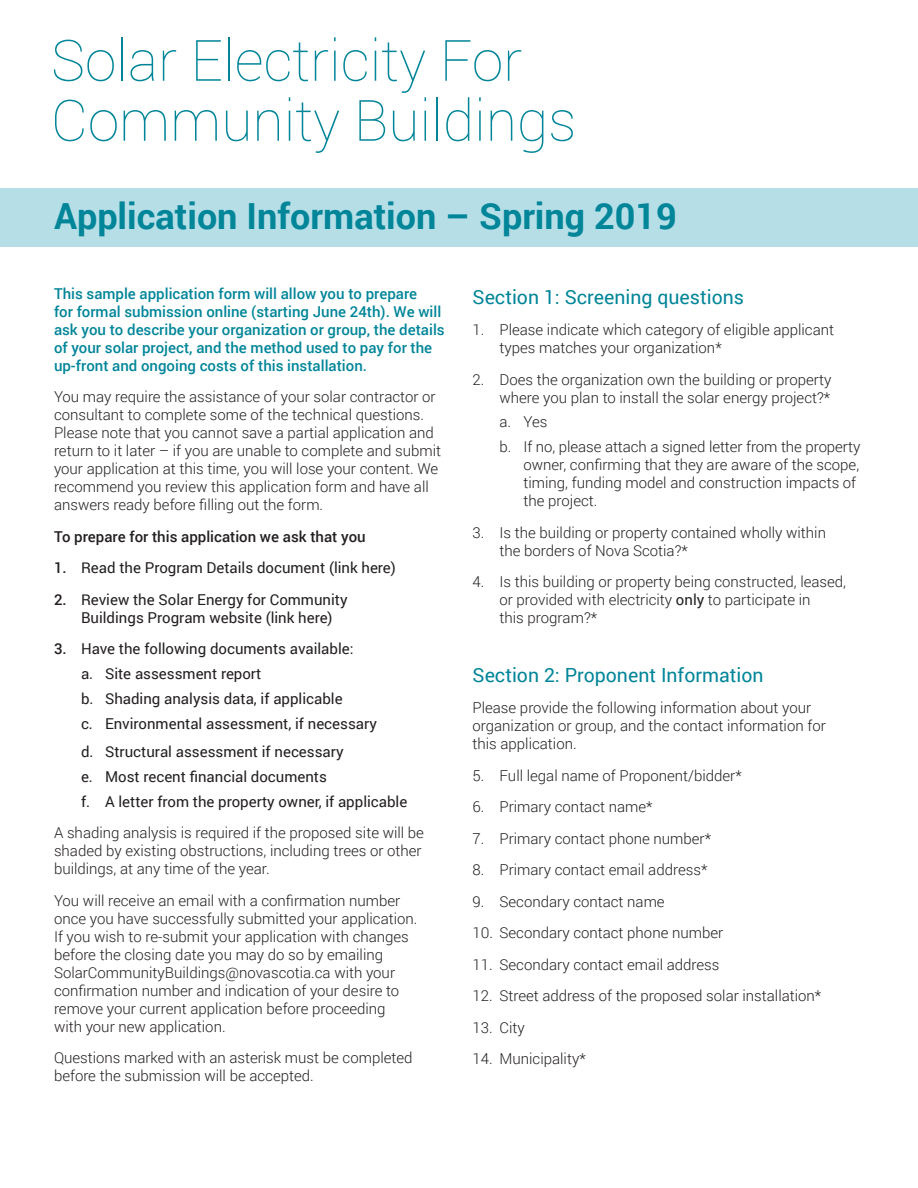
<style>
.page{position:relative;width:918px;height:1188px;background:#fff}
.page>*{position:absolute;margin:0;border:0;box-sizing:border-box;transform-origin:0 0}
.t1{font:100 57px/60px "Roboto";color:#008599}
.t2{font:700 36px "Roboto";color:#008599}
.Head_1{font:19.5px "Roboto";color:#008599}
.Body{font:300 15px/18px "Roboto";color:#231f20}
.Bullet_NUMBERS{font:300 15px/18px "Roboto";color:#231f20}
.Body-2{font:500 15px/18px "Roboto";color:#008599}
.Bullet_2_NUMBERS{font:15px "Roboto";color:#231f20}
.Bullet_2_NUMBERS-2{font:300 15px/18px "Roboto";color:#231f20}
.Bullet_NUMBERS-2{font:15px/18px "Roboto";color:#231f20}
.Body-3{font:500 15px "Roboto";color:#231f20}
.s1{font-weight:500}
.s2{font-weight:400}
</style>
<div class="page">
<div style="left:0;top:188px;width:918px;height:58px;background:#b6dee7"></div>
<p class="t1" style="left:51px;top:29px;width:527px">Solar Electricity For<br>Community Buildings</p>
<p class="t2" style="left:54px;top:190px;width:624px">Application Information – Spring 2019</p>
<p class="Body-2" style="left:54px;top:284px;width:392px">This sample application form will allow you to prepare<br>for formal submission online (starting June 24th). We will ask you to describe your organization or group, the details of your solar project, and the method used to pay for the up-front and ongoing costs of this installation.</p>
<p class="Body" style="left:54px;top:388px;width:389px">You may require the assistance of your solar contractor or consultant to complete some of the technical questions.<br>Please note that you cannot save a partial application and return to it later – if you are unable to complete and submit your application at this time, you will lose your content. We recommend you review this application form and have all answers ready before filling out the form.</p>
<p class="Body-3" style="left:54px;top:526px;width:313px">To prepare for this application we ask that you</p>
<p class="Bullet_NUMBERS-2" style="left:54px;top:559px;width:343px"><span class="s1">1.</span> Read the Program Details document (link here)</p>
<p class="Bullet_NUMBERS-2" style="left:81px;top:590px;width:268px;text-indent:-27px"><span class="s1">2.</span> Review the Solar Energy for Community<br>Buildings Program website (link here)</p>
<p class="Bullet_NUMBERS-2" style="left:54px;top:640px;width:301px"><span class="s1">3.</span> Have the following documents available:</p>
<p class="Bullet_2_NUMBERS" style="left:81px;top:663px;width:182px">a. Site assessment report</p>
<p class="Bullet_2_NUMBERS" style="left:81px;top:688px;width:263px">b. Shading analysis data, if applicable</p>
<p class="Bullet_2_NUMBERS" style="left:81px;top:713px;width:297px">c. Environmental assessment, if necessary</p>
<p class="Bullet_2_NUMBERS" style="left:81px;top:741px;width:264px">d. Structural assessment if necessary</p>
<p class="Bullet_2_NUMBERS" style="left:81px;top:766px;width:248px">e. Most recent financial documents</p>
<p class="Bullet_2_NUMBERS" style="left:81px;top:791px;width:328px">f. A letter from the property owner, if applicable</p>
<p class="Body" style="left:54px;top:823px;width:372px">A shading analysis is required if the proposed site will be shaded by existing obstructions, including trees or other buildings, at any time of the year.</p>
<p class="Body" style="left:54px;top:891px;width:365px">You will receive an email with a confirmation number once you have successfully submitted your application.<br>If you wish to re-submit your application with changes before the closing date you may do so by emailing SolarCommunityBuildings@novascotia.ca with your confirmation number and indication of your desire to remove your current application before proceeding<br>with your new application.</p>
<p class="Body" style="left:54px;top:1048px;width:360px">Questions marked with an asterisk must be completed before the submission will be accepted.</p>
<p class="Head_1" style="left:472px;top:283px;width:273px">Section 1: Screening questions</p>
<p class="Bullet_NUMBERS" style="left:500px;top:320px;width:336px;text-indent:-27px">1. Please indicate which category of eligible applicant types matches your organization*</p>
<p class="Bullet_NUMBERS" style="left:472px;top:370px;width:361px;text-align:right">2. Does the organization own the building or property where you plan to install the solar energy project?*</p>
<p class="Bullet_2_NUMBERS-2" style="left:500px;top:413px;width:49px">a. Yes</p>
<p class="Bullet_2_NUMBERS-2" style="left:524px;top:437px;width:338px;text-indent:-24px">b. If no, please attach a signed letter from the property owner, confirming that they are aware of the scope, timing, funding model and construction impacts of the project.</p>
<p class="Bullet_NUMBERS" style="left:500px;top:523px;width:328px;text-indent:-27px">3. Is the building or property contained wholly within the borders of Nova Scotia?*</p>
<p class="Bullet_NUMBERS" style="left:500px;top:572px;width:348px;text-indent:-27px">4. Is this building or property being constructed, leased, or provided with electricity <span class="s2">only</span> to participate in<br>this program?*</p>
<p class="Head_1" style="left:472px;top:661px;width:293px">Section 2: Proponent Information</p>
<p class="Body" style="left:472px;top:698px;width:355px">Please provide the following information about your organization or group, and the contact information for this application.</p>
<p class="Bullet_NUMBERS" style="left:472px;top:766px;width:271px">5. Full legal name of Proponent/bidder*</p>
<p class="Bullet_NUMBERS" style="left:472px;top:797px;width:182px">6. Primary contact name*</p>
<p class="Bullet_NUMBERS" style="left:472px;top:829px;width:240px">7. Primary contact phone number*</p>
<p class="Bullet_NUMBERS" style="left:472px;top:860px;width:236px">8. Primary contact email address*</p>
<p class="Bullet_NUMBERS" style="left:472px;top:892px;width:194px">9. Secondary contact name</p>
<p class="Bullet_NUMBERS" style="left:472px;top:923px;width:252px">10. Secondary contact phone number</p>
<p class="Bullet_NUMBERS" style="left:472px;top:955px;width:249px">11. Secondary contact email address</p>
<p class="Bullet_NUMBERS" style="left:472px;top:986px;width:350px">12. Street address of the proposed solar installation*</p>
<p class="Bullet_NUMBERS" style="left:472px;top:1018px;width:54px">13. City</p>
<p class="Bullet_NUMBERS" style="left:472px;top:1049px;width:115px">14. Municipality*</p>
</div>
